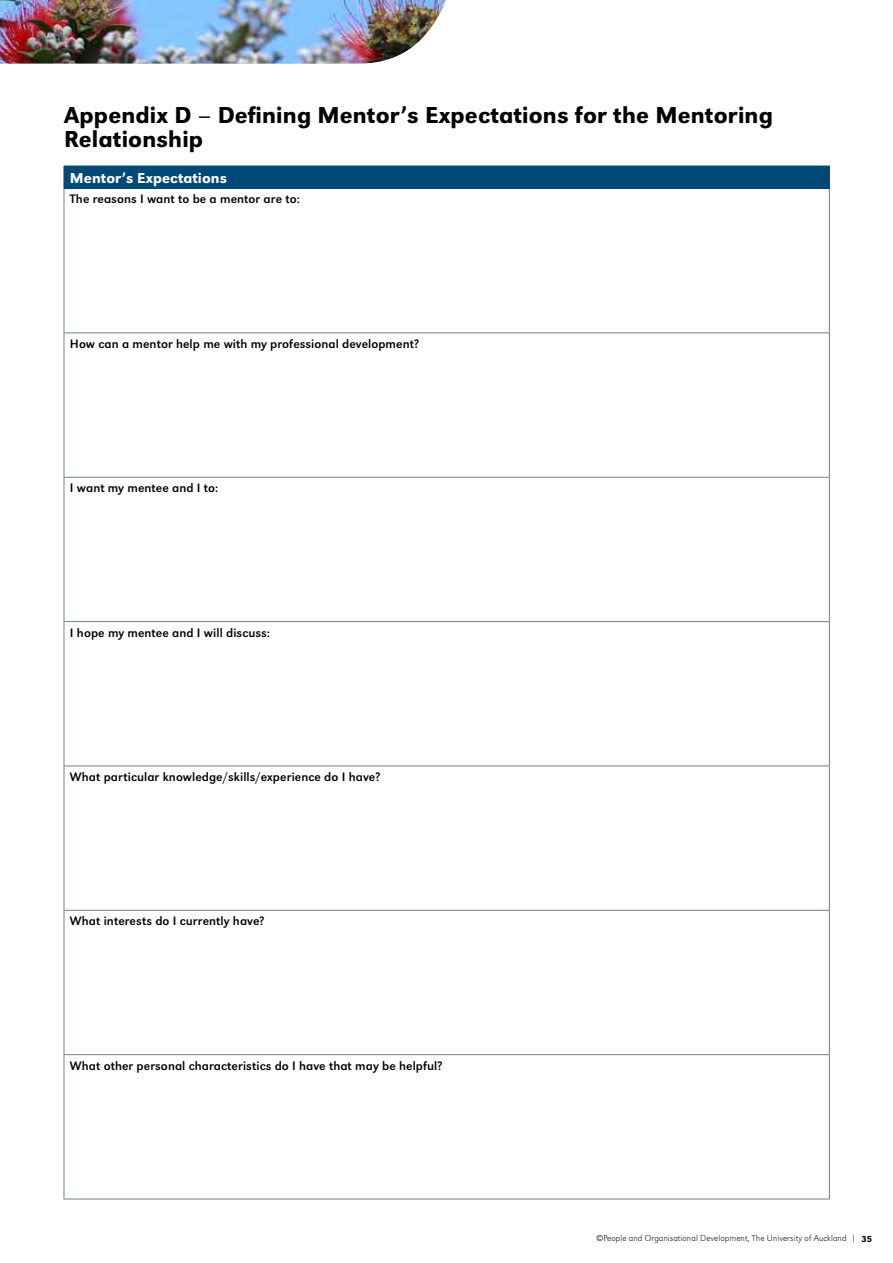
<style>
.page{position:relative;width:893px;height:1263px;background:#fff}
.page>*{position:absolute;margin:0;border:0;box-sizing:border-box;transform-origin:0 0}
.t1{font:500 24px/24px "Grot Macron";letter-spacing:.005em;color:#000}
.t2{font:500 15px "Grot Macron";letter-spacing:.005em;color:#fff}
.t3{font:12.75px "Grot Macron Reg";letter-spacing:.005em;color:#000}
.t4{font:9px "Grot Macron Extra Lt";letter-spacing:.005em;color:#000}
.s1{font-family:"Grot Macron";font-weight:300}
.s2{font-family:"Grot Macron";font-weight:500}
</style>
<div class="page">
<img style="left:0;top:0;width:446px;height:64px">
<div style="left:64px;top:166px;width:765px;height:23px;background:#004977"></div>
<hr style="left:64px;top:189px;width:1px;height:144px;background:#6a838f">
<hr style="left:829px;top:189px;width:1px;height:144px;background:#6a838f">
<hr style="left:64px;top:333px;width:766px;height:1px;background:#6a838f">
<hr style="left:64px;top:333px;width:1px;height:144px;background:#6a838f">
<hr style="left:829px;top:333px;width:1px;height:144px;background:#6a838f">
<hr style="left:64px;top:477px;width:766px;height:1px;background:#6a838f">
<hr style="left:64px;top:477px;width:1px;height:144px;background:#6a838f">
<hr style="left:829px;top:477px;width:1px;height:144px;background:#6a838f">
<hr style="left:64px;top:621px;width:766px;height:1px;background:#6a838f">
<hr style="left:64px;top:622px;width:1px;height:144px;background:#6a838f">
<hr style="left:829px;top:622px;width:1px;height:144px;background:#6a838f">
<hr style="left:64px;top:766px;width:766px;height:1px;background:#6a838f">
<hr style="left:64px;top:766px;width:1px;height:144px;background:#6a838f">
<hr style="left:829px;top:766px;width:1px;height:144px;background:#6a838f">
<hr style="left:64px;top:910px;width:766px;height:1px;background:#6a838f">
<hr style="left:64px;top:910px;width:1px;height:144px;background:#6a838f">
<hr style="left:829px;top:910px;width:1px;height:144px;background:#6a838f">
<hr style="left:64px;top:1054px;width:766px;height:1px;background:#6a838f">
<hr style="left:64px;top:1055px;width:1px;height:144px;background:#6a838f">
<hr style="left:829px;top:1055px;width:1px;height:144px;background:#6a838f">
<hr style="left:64px;top:1199px;width:766px;height:1px;background:#6a838f">
<svg style="left:829px;top:166px;width:1px;height:22px"></svg>
<hr style="left:64px;top:188px;width:766px;height:1px;background:#004977">
<h1 class="t1" style="left:64px;top:103px;width:710px">Appendix D – Defining Mentor’s Expectations for the Mentoring<br>Relationship</h1>
<p class="t2" style="left:70px;top:169px;width:159px">Mentor’s Expectations</p>
<p class="t3" style="left:70px;top:192px;width:231px">The reasons I want to be a mentor are to:</p>
<p class="t3" style="left:70px;top:336px;width:351px">How can a mentor help me with my professional development?</p>
<p class="t3" style="left:70px;top:480px;width:150px">I want my mentee and I to:</p>
<p class="t3" style="left:70px;top:625px;width:202px">I hope my mentee and I will discuss:</p>
<p class="t3" style="left:70px;top:769px;width:312px">What particular knowledge/skills/experience do I have?</p>
<p class="t3" style="left:70px;top:913px;width:196px">What interests do I currently have?</p>
<p class="t3" style="left:70px;top:1058px;width:374px">What other personal characteristics do I have that may be helpful?</p>
<p class="t4" style="left:597px;top:1233px;width:277px">©People and Organisational Development, The University of Auckland <span class="s1">|</span> <span class="s2">35</span></p>
</div>
